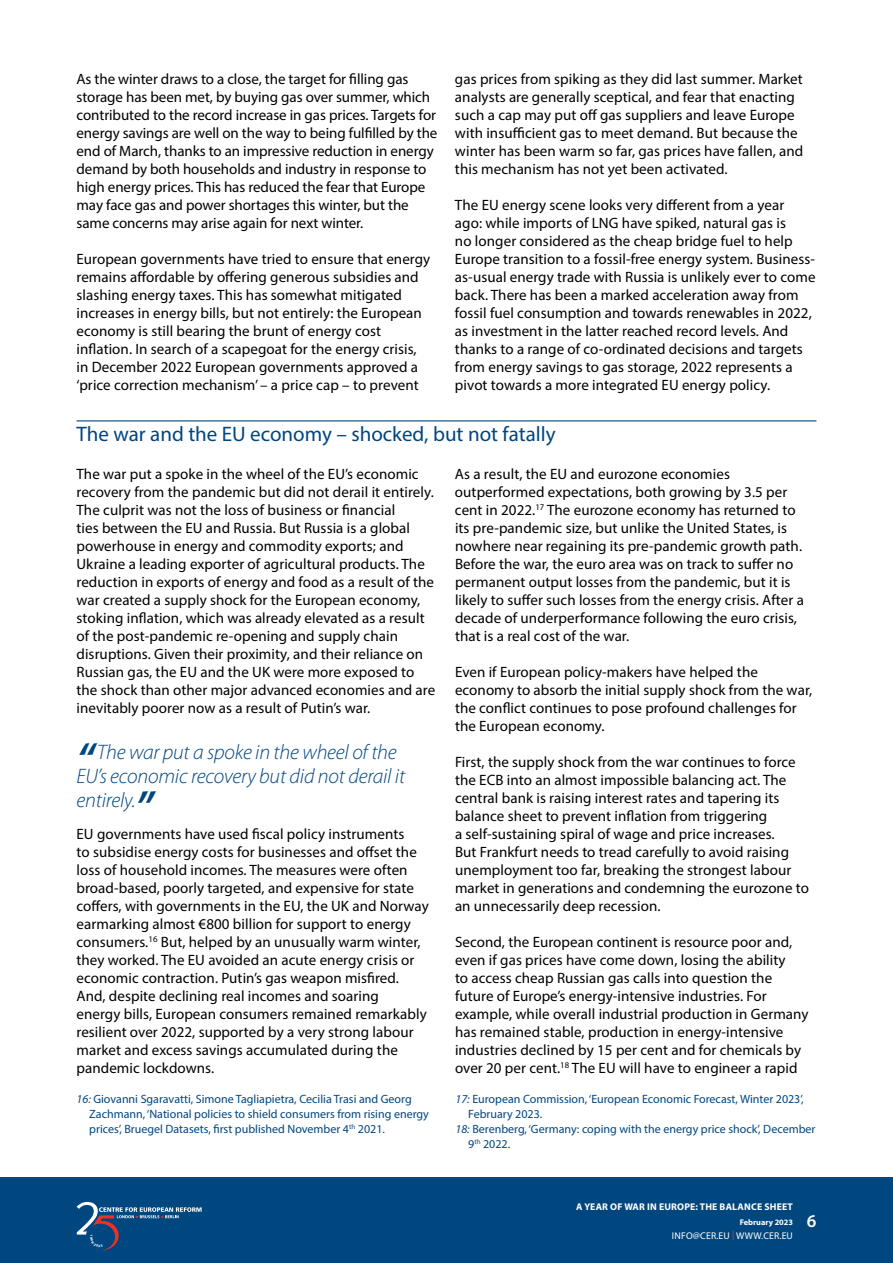
<style>
.page{position:relative;width:893px;height:1263px;background:#fff}
.page>*{position:absolute;margin:0;border:0;box-sizing:border-box;transform-origin:0 0}
.t1{font:italic 300 21px/24px "Myriad Pro";letter-spacing:-.01em;color:#00467f}
.t2{font:21px "Myriad Pro";color:#00467f}
.t3{font:600 18px "Myriad Pro";color:#fff}
.t4{font:15px/18px "Myriad Pro";letter-spacing:.005em;color:#000}
.t5{font:12px/15px "Myriad Pro";color:#00467f}
.t6{font:700 9.75px "Myriad Pro";letter-spacing:.02em;color:#fff}
.t7{font:9.75px "Myriad Pro";letter-spacing:.02em;color:#fff}
.t8{font:700 8.25px "Myriad Pro";color:#fff}
.s1{font-weight:600;font-size:45px}
.s2{font-style:italic}
.s3{color:#ee3124}
</style>
<div class="page">
<hr style="left:77px;top:420px;width:739px;height:1px;background:#00467f">
<div style="left:0;top:1178px;width:893px;height:85px;background:#00467f"></div>
<svg style="left:77px;top:1202px;width:125px;height:48px"></svg>
<p class="t4" style="left:455px;top:69px;width:350px">gas prices from spiking as they did last summer. Market analysts are generally sceptical, and fear that enacting such a cap may put off gas suppliers and leave Europe with insufficient gas to meet demand. But because the winter has been warm so far, gas prices have fallen, and this mechanism has not yet been activated.</p>
<p class="t4" style="left:455px;top:195px;width:362px">The EU energy scene looks very different from a year<br>ago: while imports of LNG have spiked, natural gas is<br>no longer considered as the cheap bridge fuel to help Europe transition to a fossil-free energy system. Business&shy;as-usual energy trade with Russia is unlikely ever to come back. There has been a marked acceleration away from fossil fuel consumption and towards renewables in 2022, as investment in the latter reached record levels. And thanks to a range of co-ordinated decisions and targets from energy savings to gas storage, 2022 represents a pivot towards a more integrated EU energy policy.</p>
<h1 class="t2" style="left:77px;top:421px;width:481px">The war and the EU economy – shocked, but not fatally</h1>
<p class="t4" style="left:77px;top:465px;width:360px">The war put a spoke in the wheel of the EU’s economic recovery from the pandemic but did not derail it entirely.<br>The culprit was not the loss of business or financial<br>ties between the EU and Russia. But Russia is a global powerhouse in energy and commodity exports; and Ukraine a leading exporter of agricultural products. The reduction in exports of energy and food as a result of the war created a supply shock for the European economy, stoking inflation, which was already elevated as a result of the post-pandemic re-opening and supply chain disruptions. Given their proximity, and their reliance on Russian gas, the EU and the UK were more exposed to the shock than other major advanced economies and are inevitably poorer now as a result of Putin’s war.</p>
<p class="t4" style="left:77px;top:69px;width:362px">As the winter draws to a close, the target for filling gas storage has been met, by buying gas over summer, which contributed to the record increase in gas prices. Targets for energy savings are well on the way to being fulfilled by the end of March, thanks to an impressive reduction in energy demand by both households and industry in response to high energy prices. This has reduced the fear that Europe may face gas and power shortages this winter, but the same concerns may arise again for next winter.</p>
<p class="t4" style="left:77px;top:249px;width:355px">European governments have tried to ensure that energy remains affordable by offering generous subsidies and slashing energy taxes. This has somewhat mitigated increases in energy bills, but not entirely: the European economy is still bearing the brunt of energy cost inflation. I n search of a scapegoat for the energy crisis, in December 2022 European governments approved a ‘price correction mechanism’ – a price cap – to prevent</p>
<p class="t4" style="left:455px;top:465px;width:350px">As a result, the EU and eurozone economies outperformed expectations, both growing by 3.5 per cent in 2022.<sup>17</sup> The eurozone economy has returned to its pre-pandemic size, but unlike the United States, is nowhere near regaining its pre-pandemic growth path.<br>Before the war, the euro area was on track to suffer no permanent output losses from the pandemic, but it is likely to suffer such losses from the energy crisis. After a decade of underperformance following the euro crisis, that is a real cost of the war.</p>
<p class="t4" style="left:455px;top:663px;width:359px">Even if European policy-makers have helped the economy to absorb the initial supply shock from the war, the conflict continues to pose profound challenges for the European economy.</p>
<p class="t4" style="left:455px;top:753px;width:356px">First, the supply shock from the war continues to force the ECB into an almost impossible balancing act. The central bank is raising interest rates and tapering its balance sheet to prevent inflation from triggering<br>a self-sustaining spiral of wage and price increases.<br>But Frankfurt needs to tread carefully to avoid raising unemployment too far, breaking the strongest labour market in generations and condemning the eurozone to an unnecessarily deep recession.</p>
<p class="t4" style="left:455px;top:933px;width:355px">Second, the European continent is resource poor and, even if gas prices have come down, losing the ability<br>to access cheap Russian gas calls into question the future of Europe’s energy-intensive industries. For example, while overall industrial production in Germany has remained stable, production in energy-intensive industries declined by 15 per cent and for chemicals by over 20 per cent.<sup>18</sup> The EU will have to engineer a rapid</p>
<h1 class="t1" style="left:77px;top:740px;width:330px"><span class="s1">“</span> The war put a spoke in the wheel of the<br>EU’s economic recovery but did not derail it entirely.<span class="s1">”</span></h1>
<p class="t4" style="left:77px;top:825px;width:354px">EU governments have used fiscal policy instruments<br>to subsidise energy costs for businesses and offset the loss of household incomes. The measures were often broad-based, poorly targeted, and expensive for state coffers, with governments in the EU, the UK and Norway earmarking almost €800 billion for support to energy consumers.<sup>16</sup> But, helped by an unusually warm winter, they worked. The EU avoided an acute energy crisis or economic contraction. Putin’s gas weapon misfired.<br>And, despite declining real incomes and soaring<br>energy bills, European consumers remained remarkably resilient over 2022, supported by a very strong labour market and excess savings accumulated during the pandemic lockdowns.</p>
<p class="t5" style="left:89px;top:1091px;width:341px;text-indent:-13px"><span class="s2">16:</span> Giovanni Sgaravatti, Simone Tagliapietra, Cecilia Trasi and Georg<br>Zachmann, ‘National policies to shield consumers from rising energy prices’, Bruegel Datasets, first published November 4<sup>th</sup> 2021.</p>
<p class="t5" style="left:455px;top:1091px;width:350px"><span class="s2">17:</span> European Commission, ‘European Economic Forecast, Winter 2023’,</p>
<p class="t5" style="left:468px;top:1106px;width:76px">February 2023.</p>
<p class="t5" style="left:455px;top:1121px;width:361px"><span class="s2">18:</span> Berenberg, ‘Germany: coping with the energy price shock’, December</p>
<p class="t5" style="left:468px;top:1136px;width:44px">9<sup>th</sup> 2022.</p>
<p class="t6" style="left:576px;top:1200px;width:218px">A YEAR OF WAR IN EUROPE: THE BALANCE SHEET</p>
<p class="t8" style="left:740px;top:1217px;width:55px">February 2023</p>
<p class="t7" style="left:672px;top:1229px;width:123px">info@cer.EU <span class="s3">|</span> WWW.CER.EU</p>
<p class="t3" style="left:807px;top:1210px;width:11px">6</p>
</div>
